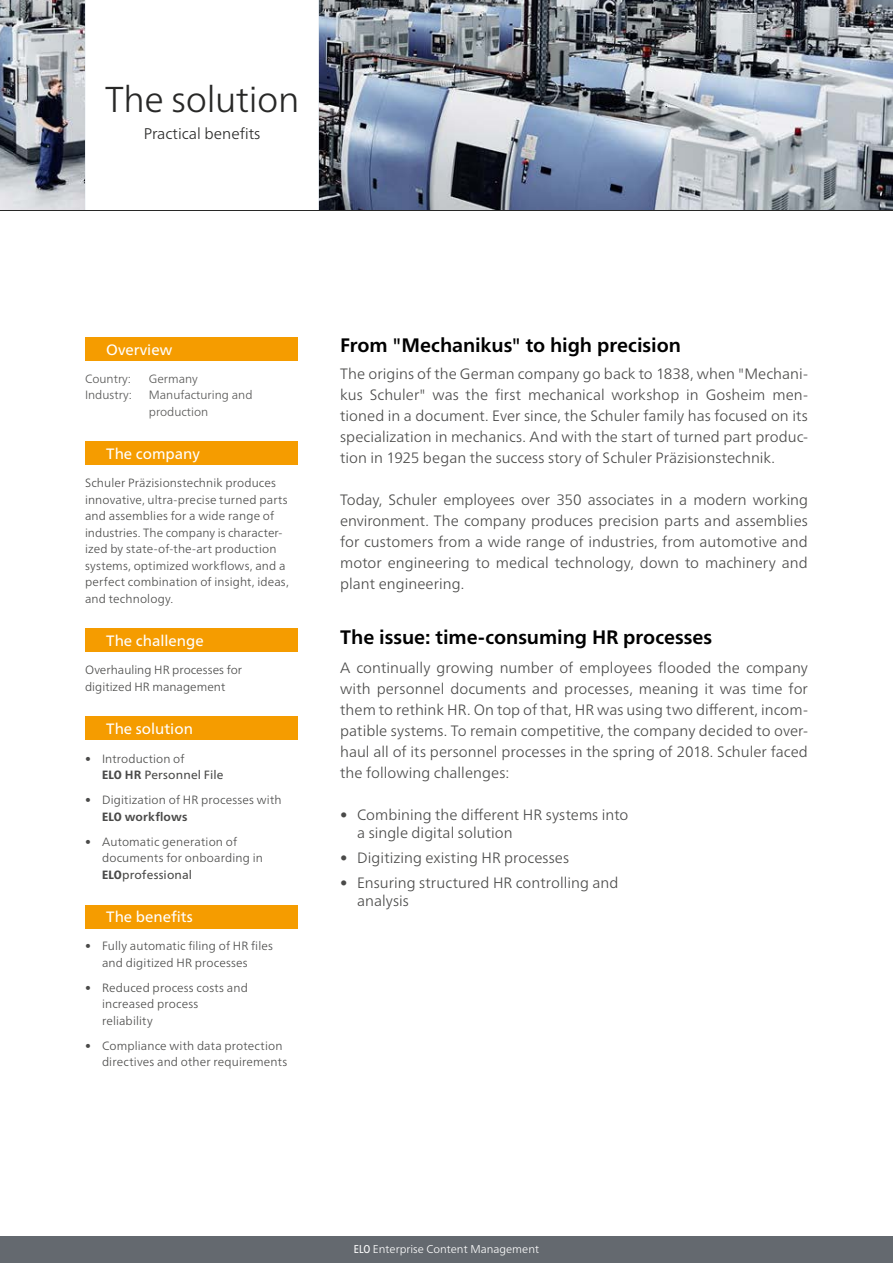
<style>
.page{position:relative;width:893px;height:1263px;background:#fff}
.page>*{position:absolute;margin:0;border:0;box-sizing:border-box;transform-origin:0 0}
.t1{font:300 36px "Frutiger Neue LTW1 G";letter-spacing:-.01em;color:#282827}
.t2{font:700 19.5px "Frutiger Neue LTW1 G";letter-spacing:-.005em;color:#000}
.t3{font:300 15.45px "Frutiger Neue LTW1 G";color:#282827}
.t4{font:300 15px/21px "Frutiger Neue LTW1 G";color:#4a4a49;text-align:justify}
.t5{font:15px "Frutiger Neue LTW1 G";color:#fff}
.t6{font:300 12px/16.5px "Frutiger Neue LTW1 G";letter-spacing:.01em;color:#4a4a49}
.t7{font:300 12px/16.5px "Frutiger Neue LTW1 G";color:#575756}
.t8{font:300 11.25px "Frutiger Neue LTW1 G";color:#fff}
.s1{font-weight:800;font-stretch:condensed}
.s2{font-weight:700}
.s3{font-weight:400}
.s4{font-weight:400;font-stretch:condensed}
</style>
<div class="page">
<div style="left:0;top:1236px;width:893px;height:27px;background:#64696f"></div>
<div style="left:85px;top:337px;width:213px;height:24px;background:#f59c00"></div>
<div style="left:85px;top:441px;width:213px;height:24px;background:#f59c00"></div>
<div style="left:85px;top:628px;width:213px;height:24px;background:#f59c00"></div>
<div style="left:85px;top:716px;width:213px;height:24px;background:#f59c00"></div>
<div style="left:85px;top:905px;width:213px;height:23px;background:#f59c00"></div>
<img style="left:0;top:0;width:893px;height:210px">
<hr style="left:0;top:210px;width:893px;height:1px;background:#282827">
<h1 class="t1" style="left:105px;top:78px;width:196px">The solution</h1>
<p class="t3" style="left:144px;top:124px;width:118px">Practical benefits</p>
<p class="t5" style="left:106px;top:341px;width:67px">Overview</p>
<p class="t7" style="left:85px;top:370px;width:48px">Country:</p>
<p class="t7" style="left:149px;top:370px;width:51px">Germany</p>
<p class="t7" style="left:85px;top:387px;width:48px">Industry:</p>
<p class="t7" style="left:149px;top:387px;width:105px">Manufacturing and production</p>
<p class="t5" style="left:106px;top:445px;width:95px">The company</p>
<p class="t6" style="left:85px;top:474px;width:205px">Schuler Präzisionstechnik produces innovative, ultra-precise turned parts and assemblies for a wide range of industries. The company is character&shy;ized by state-of-the-art production systems, optimized workflows, and a perfect combination of insight, ideas, and technology.</p>
<p class="t5" style="left:106px;top:632px;width:99px">The challenge</p>
<p class="t6" style="left:85px;top:662px;width:159px">Overhauling HR processes for digitized HR management</p>
<p class="t5" style="left:106px;top:720px;width:88px">The solution</p>
<p class="t6" style="left:102px;top:750px;width:123px;text-indent:-17px">• Introduction of<br><span class="s1">ELO</span> <span class="s2">HR</span> <span class="s3">Personnel File</span></p>
<p class="t6" style="left:102px;top:792px;width:181px;text-indent:-17px">• Digitization of HR processes with<br><span class="s1">ELO</span> <span class="s2">workflows</span></p>
<p class="t6" style="left:102px;top:833px;width:162px;text-indent:-17px">• Automatic generation of documents for onboarding in<br><span class="s1">ELO</span><span class="s3">professional</span></p>
<p class="t5" style="left:106px;top:908px;width:88px">The benefits</p>
<p class="t6" style="left:102px;top:938px;width:173px;text-indent:-17px">• Fully automatic filing of HR files and digitized HR processes</p>
<p class="t6" style="left:102px;top:979px;width:147px;text-indent:-17px">• Reduced process costs and increased process reliability</p>
<p class="t6" style="left:102px;top:1037px;width:187px;text-indent:-17px">• Compliance with data protection directives and other requirements</p>
<h2 class="t2" style="left:340px;top:333px;width:342px">From "Mechanikus" to high precision</h2>
<p class="t4" style="left:340px;top:363px;width:469px">The origins of the German company go back to 1838, when "Mechani&shy;kus Schuler" was the first mechanical workshop in Gosheim men&shy;tioned in a document. Ever since, the Schuler family has focused on its specialization in mechanics. And with the start of turned part produc&shy;tion in 1925 began the success story of Schuler Präzisionstechnik.</p>
<p class="t4" style="left:340px;top:489px;width:469px">Today, Schuler employees over 350 associates in a modern working environment. The company produces precision parts and assemblies for customers from a wide range of industries, from automotive and motor engineering to medical technology, down to machinery and plant engineering.</p>
<h2 class="t2" style="left:340px;top:625px;width:374px">The issue: time-consuming HR processes</h2>
<p class="t4" style="left:340px;top:657px;width:469px">A continually growing number of employees flooded the company with personnel documents and processes, meaning it was time for them to rethink HR. On top of that, HR was using two different, incom&shy;patible systems. To remain competitive, the company decided to over&shy;haul all of its personnel processes in the spring of 2018. Schuler faced the following challenges:</p>
<p class="t4" style="left:357px;top:805px;width:273px;line-height:18px;text-indent:-17px">• Combining the different HR systems into a single digital solution</p>
<p class="t4" style="left:340px;top:847px;width:230px">• Digitizing existing HR processes</p>
<p class="t4" style="left:357px;top:874px;width:263px;line-height:18px;text-indent:-17px">• Ensuring structured HR controlling and analysis</p>
<p class="t8" style="left:354px;top:1242px;width:187px"><span class="s4">ELO</span> Enterprise Content Management</p>
</div>
